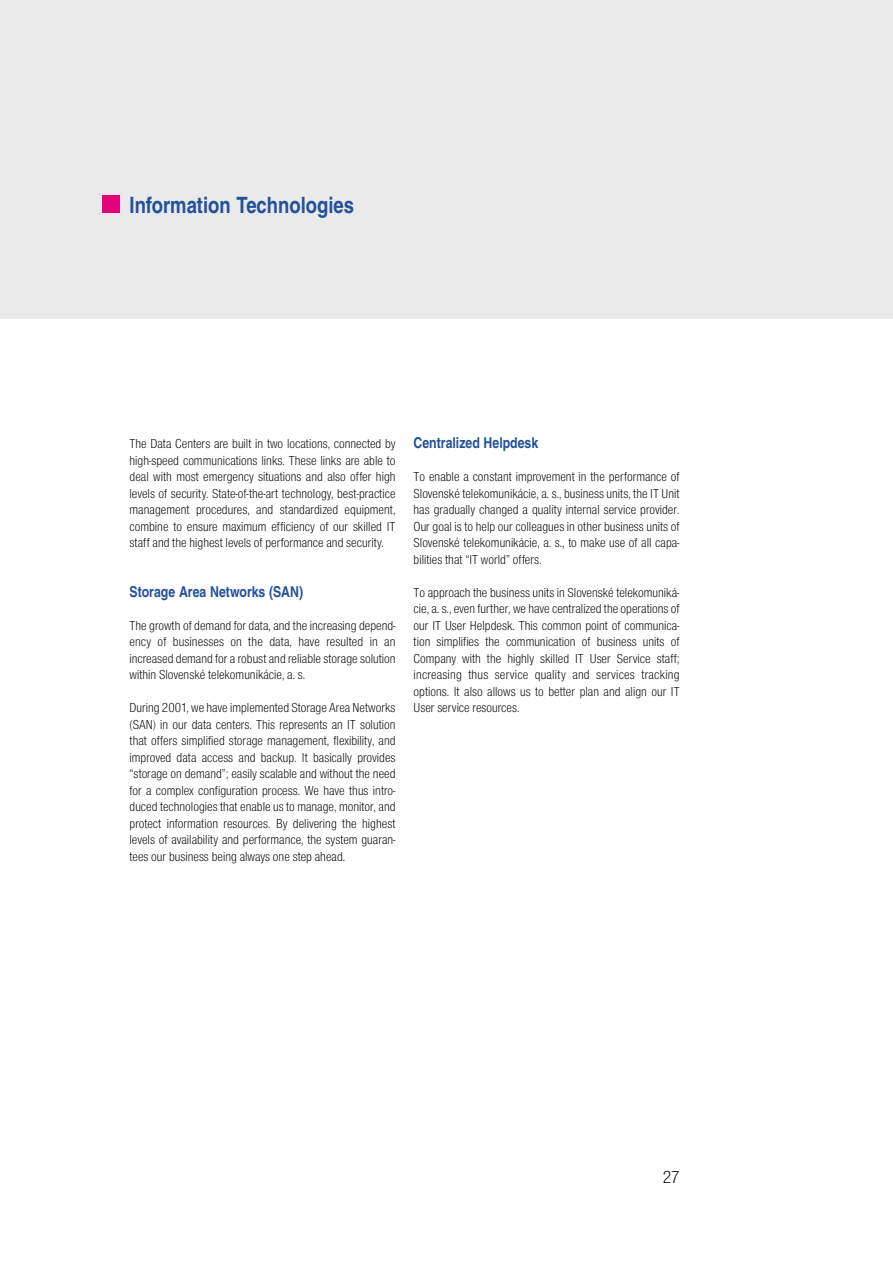
<style>
.page{position:relative;width:893px;height:1263px;background:#fff}
.page>*{position:absolute;margin:0;border:0;box-sizing:border-box;transform-origin:0 0}
.t1{font:22.5px "Nimbus San LCE Bol Con";color:#235199}
.t2{font:18px "Nimbus San DCE Lig Con";color:#000}
.t3{font:15px "Nimbus San LCE Bol Con";color:#235199}
.t4{font:13.5px/16.5px "Nimbus San DCE Lig Con";color:#000;text-align:justify}
</style>
<div class="page">
<div style="left:0;top:0;width:892px;height:319px;background:#eaeaea"></div>
<div style="left:102px;top:196px;width:17px;height:17px;background:#e3007a"></div>
<h1 class="t1" style="left:129px;top:197px;width:226px">Information Technologies</h1>
<p class="t4" style="left:129px;top:437px;width:267px">The Data Centers are built in two locations, connected by high-speed communications links. These links are able to deal with most emergency situations and also offer high levels of security. State-of-the-art technology, best-practice management procedures, and standardized equipment, combine to ensure maximum efficiency of our skilled IT staff and the highest levels of performance and security.</p>
<p class="t3" style="left:129px;top:586px;width:175px">Storage Area Networks (SAN)</p>
<p class="t4" style="left:129px;top:618px;width:267px">The growth of demand for data, and the increasing depend&shy;ency of businesses on the data, have resulted in an increased demand for a robust and reliable storage solution within Slovenské telekomunikácie, a. s.</p>
<p class="t4" style="left:129px;top:701px;width:267px">During 2001, we have implemented Storage Area Networks (SAN) in our data centers. This represents an IT solution that offers simplified storage management, flexibility, and improved data access and backup. It basically provides “storage on demand”; easily scalable and without the need for a complex configuration process. We have thus intro&shy;duced technologies that enable us to manage, monitor, and protect information resources. By delivering the highest levels of availability and performance, the system guaran&shy;tees our business being always one step ahead.</p>
<p class="t3" style="left:413px;top:437px;width:126px">Centralized Helpdesk</p>
<p class="t4" style="left:413px;top:470px;width:267px">To enable a constant improvement in the performance of Slovenské telekomunikácie, a. s., business units, the IT Unit has gradually changed a quality internal service provider.<br>Our goal is to help our colleagues in other business units of Slovenské telekomunikácie, a. s., to make use of all capa&shy;bilities that “IT world” offers.</p>
<p class="t4" style="left:413px;top:585px;width:267px">To approach the business units in Slovenské telekomuniká&shy;cie, a. s., even further, we have centralized the operations of our IT User Helpdesk. This common point of communica&shy;tion simplifies the communication of business units of Company with the highly skilled IT User Service staff; increasing thus service quality and services tracking options. It also allows us to better plan and align our IT User service resources.</p>
<h2 class="t2" style="left:663px;top:1170px;width:18px">27</h2>
</div>
